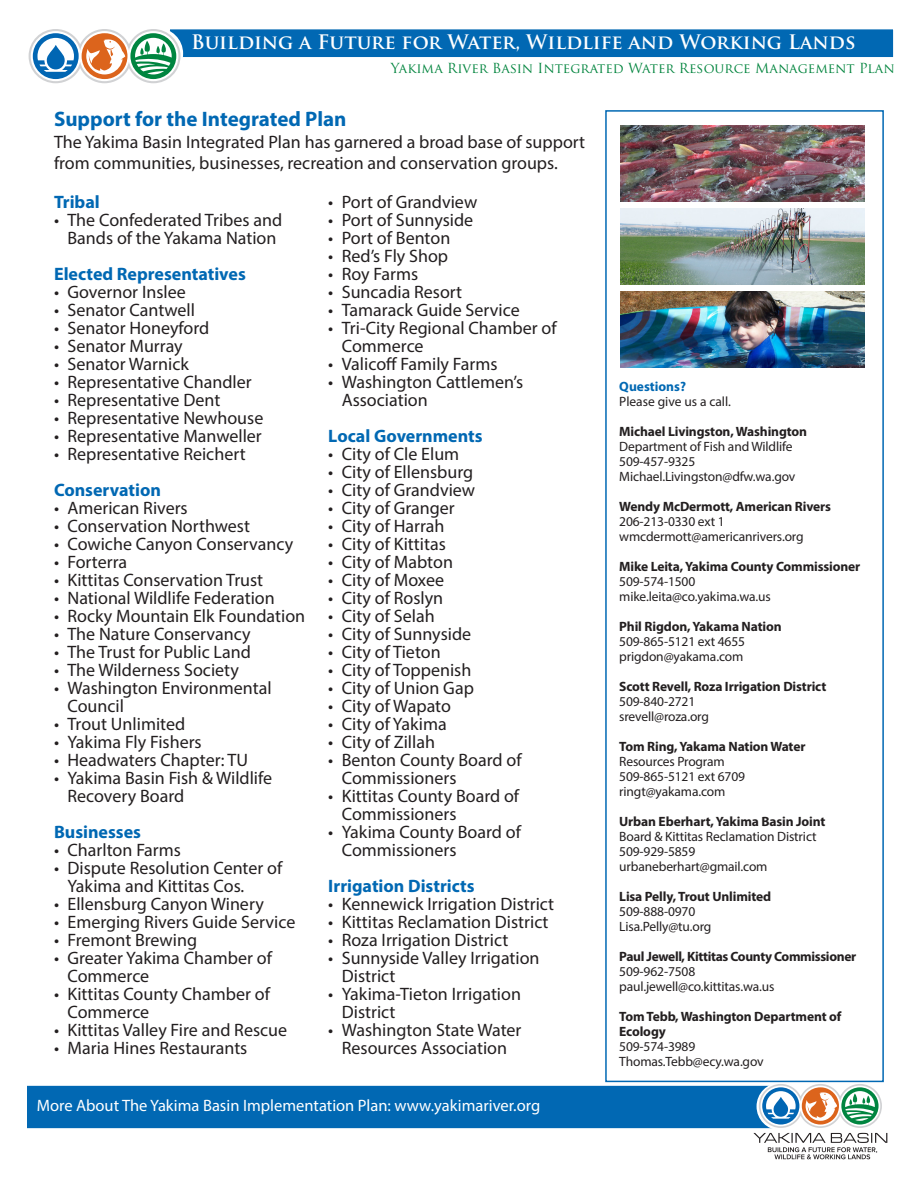
<style>
.page{position:relative;width:918px;height:1188px;background:#fff}
.page>*{position:absolute;margin:0;border:0;box-sizing:border-box;transform-origin:0 0}
.t1{font:700 21px "Myriad Pro";color:#0168b3}
.t2{font:700 19.5px "Trajan Pro";color:#fff}
.t3{font:18px/18px "Myriad Pro";color:#231f20}
.t4{font:700 18px "Myriad Pro";color:#0168b3}
.t5{font:16.5px "Myriad Pro";color:#fff}
.t6{font:13.5px "Myriad Pro";letter-spacing:-.01em;color:#231f20}
.t7{font:700 13.5px "Myriad Pro";letter-spacing:-.01em;color:#231f20}
.t8{font:13.5px "Trajan Pro";color:#00843d}
.t9{font:700 13.5px "Myriad Pro";color:#0168b3}
</style>
<div class="page">
<div style="left:168px;top:28px;width:727px;height:31px;background:#0168b3;border:2px solid #fff"></div>
<svg style="left:28px;top:28px;width:153px;height:55px"></svg>
<div style="left:774px;top:1080px;width:29px;height:53px;background:#fff;border:2px solid #fff"></div>
<div style="left:26px;top:1084px;width:758px;height:46px;background:#0168b3;border:2px solid #fff"></div>
<svg style="left:753px;top:1084px;width:134px;height:75px"></svg>
<div style="left:605px;top:110px;width:279px;height:972px;border:2px solid #0168b3"></div>
<img style="left:620px;top:126px;width:244px;height:75px">
<img style="left:620px;top:292px;width:244px;height:75px">
<img style="left:620px;top:208px;width:244px;height:76px">
<p class="t2" style="left:191px;top:30px;width:666px">Building a Future for Water, Wildlife and Working Lands</p>
<p class="t8" style="left:391px;top:60px;width:505px">Yakima River Basin Integrated Water Resource Management Plan</p>
<p class="t1" style="left:54px;top:105px;width:294px">Support for the Integrated Plan</p>
<p class="t3" style="left:54px;top:130px;width:533px;line-height:21.6px">The Yakima Basin Integrated Plan has garnered a broad base of support from communities, businesses, recreation and conservation groups.</p>
<p class="t4" style="left:54px;top:190px;width:47px">Tribal</p>
<p class="t3" style="left:54px;top:211px;width:230px;text-align:center">• The Confederated Tribes and<br>Bands of the Yakama Nation</p>
<p class="t4" style="left:54px;top:262px;width:193px">Elected Representatives</p>
<p class="t3" style="left:54px;top:283px;width:133px">• Governor Inslee</p>
<p class="t3" style="left:54px;top:301px;width:143px">• Senator Cantwell</p>
<p class="t3" style="left:54px;top:319px;width:157px">• Senator Honeyford</p>
<p class="t3" style="left:54px;top:337px;width:130px">• Senator Murray</p>
<p class="t3" style="left:54px;top:355px;width:136px">• Senator Warnick</p>
<p class="t3" style="left:54px;top:373px;width:199px">• Representative Chandler</p>
<p class="t3" style="left:54px;top:391px;width:168px">• Representative Dent</p>
<p class="t3" style="left:54px;top:409px;width:211px">• Representative Newhouse</p>
<p class="t3" style="left:54px;top:427px;width:209px">• Representative Manweller</p>
<p class="t3" style="left:54px;top:445px;width:193px">• Representative Reichert</p>
<p class="t4" style="left:54px;top:478px;width:109px">Conservation</p>
<p class="t3" style="left:54px;top:499px;width:135px">• American Rivers</p>
<p class="t3" style="left:54px;top:517px;width:198px">• Conservation Northwest</p>
<p class="t3" style="left:54px;top:535px;width:241px">• Cowiche Canyon Conservancy</p>
<p class="t3" style="left:54px;top:553px;width:75px">• Forterra</p>
<p class="t3" style="left:54px;top:571px;width:211px">• Kittitas Conservation Trust</p>
<p class="t3" style="left:54px;top:589px;width:222px">• National Wildlife Federation</p>
<p class="t3" style="left:54px;top:607px;width:253px">• Rocky Mountain Elk Foundation</p>
<p class="t3" style="left:54px;top:625px;width:198px">• The Nature Conservancy</p>
<p class="t3" style="left:54px;top:643px;width:198px">• The Trust for Public Land</p>
<p class="t3" style="left:54px;top:661px;width:186px">• The Wilderness Society</p>
<p class="t3" style="left:68px;top:679px;width:206px;text-indent:-14px">• Washington Environmental<br>Council</p>
<p class="t3" style="left:54px;top:715px;width:133px">• Trout Unlimited</p>
<p class="t3" style="left:54px;top:733px;width:149px">• Yakima Fly Fishers</p>
<p class="t3" style="left:54px;top:751px;width:196px">• Headwaters Chapter: TU</p>
<p class="t3" style="left:68px;top:769px;width:206px;text-indent:-14px">• Yakima Basin Fish &amp; Wildlife<br>Recovery Board</p>
<p class="t4" style="left:54px;top:820px;width:89px">Businesses</p>
<p class="t3" style="left:54px;top:841px;width:129px">• Charlton Farms</p>
<p class="t3" style="left:68px;top:859px;width:216px;text-indent:-14px">• Dispute Resolution Center of<br>Yakima and Kittitas Cos.</p>
<p class="t3" style="left:54px;top:895px;width:211px">• Ellensburg Canyon Winery</p>
<p class="t3" style="left:54px;top:913px;width:243px">• Emerging Rivers Guide Service</p>
<p class="t3" style="left:54px;top:931px;width:145px">• Fremont Brewing</p>
<p class="t3" style="left:68px;top:949px;width:206px;text-indent:-14px">• Greater Yakima Chamber of<br>Commerce</p>
<p class="t3" style="left:68px;top:985px;width:204px;text-indent:-14px">• Kittitas County Chamber of<br>Commerce</p>
<p class="t3" style="left:54px;top:1021px;width:235px">• Kittitas Valley Fire and Rescue</p>
<p class="t3" style="left:54px;top:1039px;width:195px">• Maria Hines Restaurants</p>
<p class="t3" style="left:328px;top:193px;width:150px">• Port of Grandview</p>
<p class="t3" style="left:328px;top:211px;width:146px">• Port of Sunnyside</p>
<p class="t3" style="left:328px;top:229px;width:124px">• Port of Benton</p>
<p class="t3" style="left:328px;top:247px;width:121px">• Red’s Fly Shop</p>
<p class="t3" style="left:328px;top:265px;width:92px">• Roy Farms</p>
<p class="t3" style="left:328px;top:283px;width:135px">• Suncadia Resort</p>
<p class="t3" style="left:328px;top:301px;width:193px">• Tamarack Guide Service</p>
<p class="t3" style="left:342px;top:319px;width:216px;text-indent:-14px">• Tri-City Regional Chamber of<br>Commerce</p>
<p class="t3" style="left:328px;top:355px;width:171px">• Valicoff Family Farms</p>
<p class="t3" style="left:342px;top:373px;width:183px;text-indent:-14px">• Washington Cattlemen’s<br>Association</p>
<p class="t4" style="left:328px;top:424px;width:156px">Local Governments</p>
<p class="t3" style="left:328px;top:445px;width:133px">• City of Cle Elum</p>
<p class="t3" style="left:328px;top:463px;width:146px">• City of Ellensburg</p>
<p class="t3" style="left:328px;top:481px;width:148px">• City of Grandview</p>
<p class="t3" style="left:328px;top:499px;width:128px">• City of Granger</p>
<p class="t3" style="left:328px;top:517px;width:118px">• City of Harrah</p>
<p class="t3" style="left:328px;top:535px;width:119px">• City of Kittitas</p>
<p class="t3" style="left:328px;top:553px;width:126px">• City of Mabton</p>
<p class="t3" style="left:328px;top:571px;width:117px">• City of Moxee</p>
<p class="t3" style="left:328px;top:589px;width:116px">• City of Roslyn</p>
<p class="t3" style="left:328px;top:607px;width:108px">• City of Selah</p>
<p class="t3" style="left:328px;top:625px;width:144px">• City of Sunnyside</p>
<p class="t3" style="left:328px;top:643px;width:114px">• City of Tieton</p>
<p class="t3" style="left:328px;top:661px;width:145px">• City of Toppenish</p>
<p class="t3" style="left:328px;top:679px;width:147px">• City of Union Gap</p>
<p class="t3" style="left:328px;top:697px;width:124px">• City of Wapato</p>
<p class="t3" style="left:328px;top:715px;width:120px">• City of Yakima</p>
<p class="t3" style="left:328px;top:733px;width:108px">• City of Zillah</p>
<p class="t3" style="left:342px;top:751px;width:181px;text-indent:-14px">• Benton County Board of<br>Commissioners</p>
<p class="t3" style="left:342px;top:787px;width:179px;text-indent:-14px">• Kittitas County Board of<br>Commissioners</p>
<p class="t3" style="left:342px;top:823px;width:181px;text-indent:-14px">• Yakima County Board of<br>Commissioners</p>
<p class="t4" style="left:328px;top:874px;width:148px">Irrigation Districts</p>
<p class="t3" style="left:328px;top:895px;width:227px">• Kennewick Irrigation District</p>
<p class="t3" style="left:328px;top:913px;width:222px">• Kittitas Reclamation District</p>
<p class="t3" style="left:328px;top:931px;width:182px">• Roza Irrigation District</p>
<p class="t3" style="left:342px;top:949px;width:199px;text-indent:-14px">• Sunnyside Valley Irrigation<br>District</p>
<p class="t3" style="left:342px;top:985px;width:181px;text-indent:-14px">• Yakima-Tieton Irrigation<br>District</p>
<p class="t3" style="left:328px;top:1021px;width:195px;text-align:center">• Washington State Water<br>Resources Association</p>
<p class="t5" style="left:37px;top:1095px;width:505px">More About The Yakima Basin Implementation Plan: www.yakimariver.org</p>
<p class="t9" style="left:619px;top:377px;width:68px">Questions?</p>
<p class="t6" style="left:619px;top:393px;width:113px">Please give us a call.</p>
<p class="t7" style="left:619px;top:422px;width:189px">Michael Livingston, Washington</p>
<p class="t6" style="left:619px;top:438px;width:175px">Department of Fish and Wildlife</p>
<p class="t6" style="left:619px;top:453px;width:78px">509-457-9325</p>
<p class="t6" style="left:619px;top:468px;width:178px">Michael.Livingston@dfw.wa.gov</p>
<p class="t7" style="left:619px;top:497px;width:213px">Wendy McDermott, American Rivers</p>
<p class="t6" style="left:619px;top:513px;width:107px">206-213-0330 ext 1</p>
<p class="t6" style="left:619px;top:528px;width:186px">wmcdermott@americanrivers.org</p>
<p class="t7" style="left:619px;top:557px;width:243px">Mike Leita, Yakima County Commissioner</p>
<p class="t6" style="left:619px;top:573px;width:78px">509-574-1500</p>
<p class="t6" style="left:619px;top:588px;width:153px">mike.leita@co.yakima.wa.us</p>
<p class="t7" style="left:619px;top:617px;width:164px">Phil Rigdon, Yakama Nation</p>
<p class="t6" style="left:619px;top:633px;width:127px">509-865-5121 ext 4655</p>
<p class="t6" style="left:619px;top:648px;width:126px">prigdon@yakama.com</p>
<p class="t7" style="left:619px;top:677px;width:209px">Scott Revell, Roza Irrigation District</p>
<p class="t6" style="left:619px;top:693px;width:78px">509-840-2721</p>
<p class="t6" style="left:619px;top:708px;width:91px">srevell@roza.org</p>
<p class="t7" style="left:619px;top:737px;width:188px">Tom Ring, Yakama Nation Water</p>
<p class="t6" style="left:619px;top:753px;width:107px">Resources Program</p>
<p class="t6" style="left:619px;top:768px;width:127px">509-865-5121 ext 6709</p>
<p class="t6" style="left:619px;top:783px;width:108px">ringt@yakama.com</p>
<p class="t7" style="left:619px;top:812px;width:208px">Urban Eberhart, Yakima Basin Joint</p>
<p class="t6" style="left:619px;top:828px;width:199px">Board &amp; Kittitas Reclamation District</p>
<p class="t6" style="left:619px;top:843px;width:78px">509-929-5859</p>
<p class="t6" style="left:619px;top:858px;width:150px">urbaneberhart@gmail.com</p>
<p class="t7" style="left:619px;top:887px;width:153px">Lisa Pelly, Trout Unlimited</p>
<p class="t6" style="left:619px;top:903px;width:78px">509-888-0970</p>
<p class="t6" style="left:619px;top:918px;width:94px">Lisa.Pelly@tu.org</p>
<p class="t7" style="left:619px;top:947px;width:239px">Paul Jewell, Kittitas County Commissioner</p>
<p class="t6" style="left:619px;top:963px;width:78px">509-962-7508</p>
<p class="t6" style="left:619px;top:978px;width:157px">paul.jewell@co.kittitas.wa.us</p>
<p class="t7" style="left:619px;top:1007px;width:224px">Tom Tebb, Washington Department of</p>
<p class="t7" style="left:619px;top:1022px;width:48px">Ecology</p>
<p class="t6" style="left:619px;top:1038px;width:78px">509-574-3989</p>
<p class="t6" style="left:619px;top:1053px;width:146px">Thomas.Tebb@ecy.wa.gov</p>
</div>
